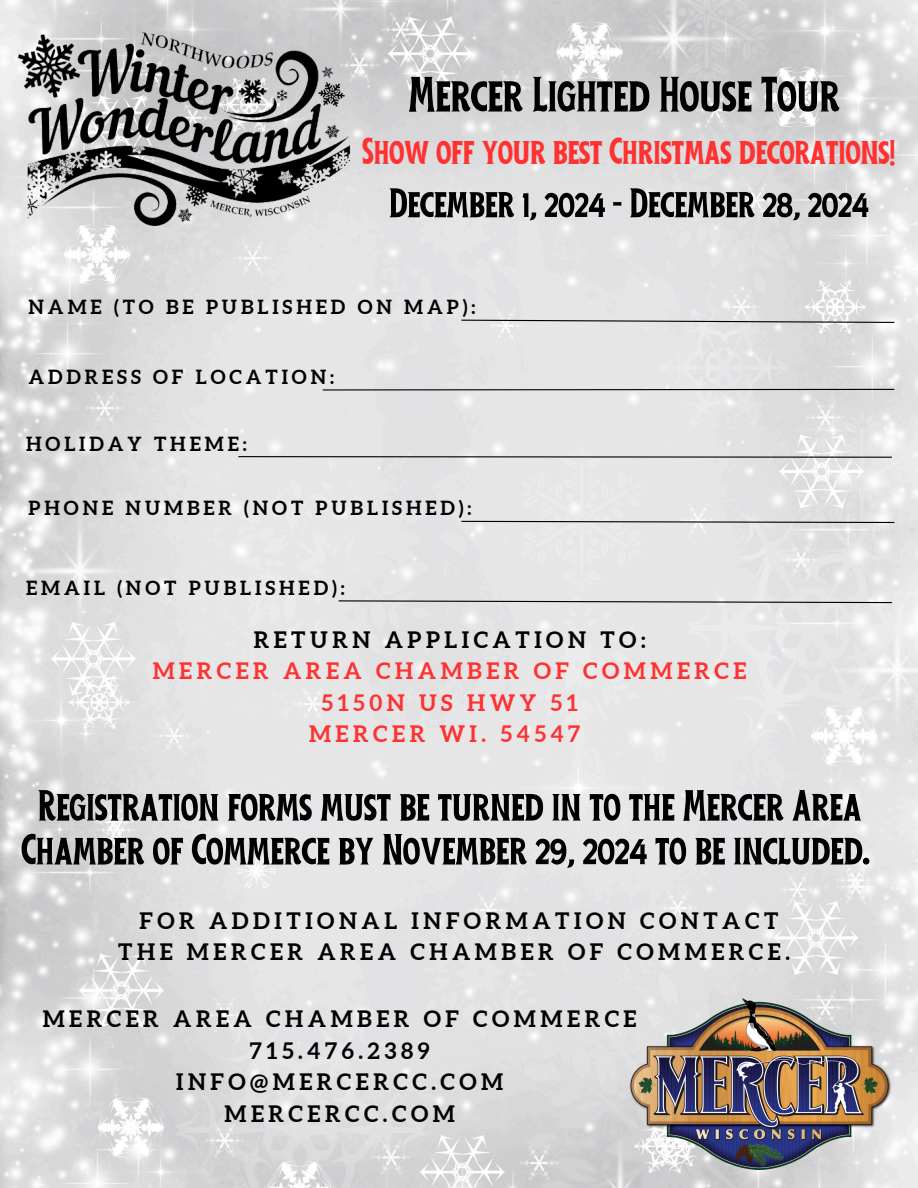
<style>
.page{position:relative;width:918px;height:1188px;background:#fff}
.page>*{position:absolute;margin:0;border:0;box-sizing:border-box;transform-origin:0 0}
.t1{font:63px "Welder Miles";color:#000}
.t2{font:55.5px/43.8px "Welder Miles";color:#000}
.t3{font:52.5px "Welder Miles";color:#000}
.t4{font:48px "Welder Miles";color:#ff3131}
.t5{font:700 22.65px/31.5px "Aleo";letter-spacing:.2em;color:#000;text-align:center}
.t6{font:700 22.65px/31.3px "Aleo";letter-spacing:.2em;color:#ff3131;text-align:center}
.t7{font:700 19.5px "Aleo";letter-spacing:.2em;color:#000}
.s1{color:#000}
</style>
<div class="page">
<img style="left:0;top:0;width:918px;height:1188px">
<img style="left:615px;top:992px;width:290px;height:178px">
<img style="left:0;top:30px;width:379px;height:197px">
<svg style="left:460px;top:319px;width:436px;height:5px;background:#b0b0b1"></svg>
<svg style="left:322px;top:388px;width:573px;height:3px;background:#8c8d8d"></svg>
<svg style="left:237px;top:456px;width:656px;height:2px"></svg>
<svg style="left:460px;top:520px;width:435px;height:4px;background:#a5a5a5"></svg>
<svg style="left:337px;top:600px;width:556px;height:4px;background:#a4a4a4"></svg>
<h3 class="t1" style="left:408px;top:62px;width:433px">MercerLightedHouse Tour</h3>
<h3 class="t4" style="left:363px;top:126px;width:534px">Show offyourbest Christmasdecorations!</h3>
<h3 class="t3" style="left:389px;top:176px;width:481px">December1, 2024-December28, 2024</h3>
<p class="t7" style="left:29px;top:296px;width:448px">NAME (TO BE PUBLISHED ON MAP):</p>
<p class="t7" style="left:29px;top:366px;width:307px">ADDRESS OF LOCATION:</p>
<p class="t7" style="left:26px;top:432px;width:222px">HOLIDAY THEME:</p>
<p class="t7" style="left:29px;top:497px;width:444px">PHONE NUMBER (NOT PUBLISHED):</p>
<p class="t7" style="left:26px;top:577px;width:320px">EMAIL (NOT PUBLISHED):</p>
<p class="t6" style="left:153px;top:624px;width:595px"><span class="s1">RETURN APPLICATION TO:<br></span>MERCER AREA CHAMBER OF COMMERCE<br>5150N US HWY 51<br>MERCER WI. 54547</p>
<h3 class="t2" style="left:21px;top:784px;width:850px">Registrationforms mustbe turnedintothe MercerArea<br>Chamberof CommercebyNovember29, 2024tobe included.</h3>
<h3 class="t5" style="left:118px;top:905px;width:673px">FOR ADDITIONAL INFORMATION CONTACT<br>THE MERCER AREA CHAMBER OF COMMERCE.</h3>
<h1 class="t5" style="left:43px;top:1003px;width:595px">MERCER AREA CHAMBER OF COMMERCE<br>715.476.2389<br>INFO@MERCERCC.COM<br>MERCERCC.COM</h1>
</div>
